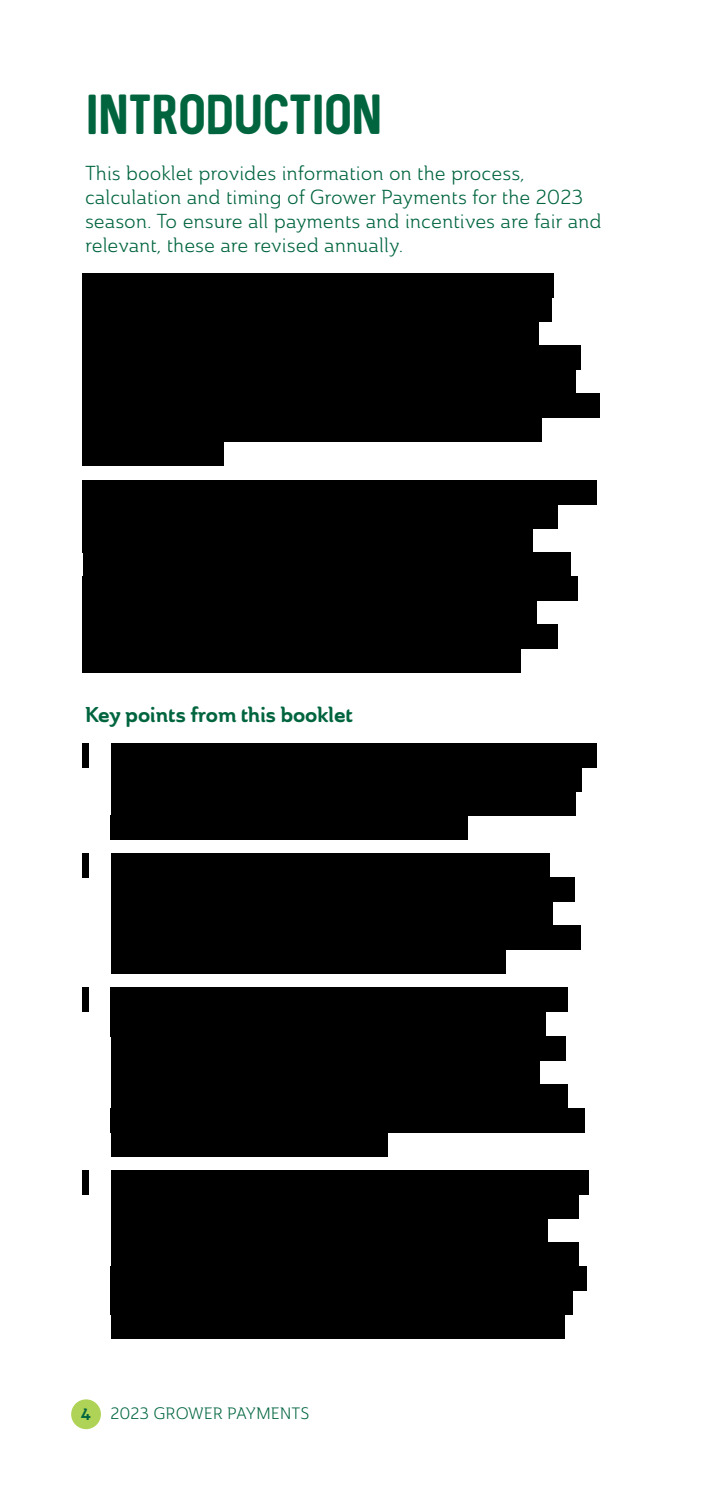
<style>
.page{position:relative;width:702px;height:1489px;background:#fff}
.page>*{position:absolute;margin:0;border:0;box-sizing:border-box;transform-origin:0 0}
.t1{font:45px "Sequel Neue";letter-spacing:-.035em;color:#00653f}
.t2{font:21.25px "Ainslie Nor Bol";color:#00653f}
.t3{font:20px/24px "Ainslie Nor Boo";color:#00653f}
.t4{font:16.25px "Ainslie Nor Boo";color:#00653f}
.s1{font-family:"Ainslie Nor Bol"}
</style>
<div class="page">
<div style="left:71px;top:1399px;width:30px;height:29px;background:#afd356;border-radius:50%"></div>
<div style="left:83px;top:273px;width:471px;height:25px;background:#000"></div>
<div style="left:83px;top:297px;width:469px;height:25px;background:#000"></div>
<div style="left:83px;top:321px;width:456px;height:25px;background:#000"></div>
<div style="left:83px;top:345px;width:497px;height:25px;background:#000"></div>
<div style="left:83px;top:369px;width:493px;height:25px;background:#000"></div>
<div style="left:83px;top:393px;width:516px;height:25px;background:#000"></div>
<div style="left:83px;top:417px;width:458px;height:25px;background:#000"></div>
<div style="left:83px;top:441px;width:141px;height:25px;background:#000"></div>
<div style="left:83px;top:480px;width:514px;height:24px;background:#000"></div>
<div style="left:83px;top:504px;width:474px;height:24px;background:#000"></div>
<div style="left:83px;top:528px;width:450px;height:24px;background:#000"></div>
<div style="left:83px;top:552px;width:487px;height:24px;background:#000"></div>
<div style="left:83px;top:576px;width:494px;height:24px;background:#000"></div>
<div style="left:83px;top:600px;width:454px;height:24px;background:#000"></div>
<div style="left:83px;top:624px;width:475px;height:24px;background:#000"></div>
<div style="left:83px;top:648px;width:438px;height:24px;background:#000"></div>
<div style="left:83px;top:743px;width:6px;height:24px;background:#000"></div>
<div style="left:111px;top:743px;width:485px;height:24px;background:#000"></div>
<div style="left:111px;top:767px;width:470px;height:24px;background:#000"></div>
<div style="left:111px;top:791px;width:464px;height:24px;background:#000"></div>
<div style="left:111px;top:815px;width:357px;height:24px;background:#000"></div>
<div style="left:83px;top:853px;width:6px;height:24px;background:#000"></div>
<div style="left:111px;top:853px;width:438px;height:24px;background:#000"></div>
<div style="left:111px;top:877px;width:463px;height:24px;background:#000"></div>
<div style="left:111px;top:901px;width:441px;height:24px;background:#000"></div>
<div style="left:111px;top:925px;width:469px;height:24px;background:#000"></div>
<div style="left:111px;top:949px;width:394px;height:24px;background:#000"></div>
<div style="left:83px;top:987px;width:6px;height:25px;background:#000"></div>
<div style="left:111px;top:987px;width:457px;height:25px;background:#000"></div>
<div style="left:111px;top:1011px;width:435px;height:25px;background:#000"></div>
<div style="left:111px;top:1035px;width:454px;height:25px;background:#000"></div>
<div style="left:111px;top:1059px;width:428px;height:25px;background:#000"></div>
<div style="left:111px;top:1083px;width:456px;height:25px;background:#000"></div>
<div style="left:111px;top:1107px;width:474px;height:25px;background:#000"></div>
<div style="left:111px;top:1131px;width:277px;height:25px;background:#000"></div>
<div style="left:83px;top:1169px;width:6px;height:25px;background:#000"></div>
<div style="left:111px;top:1169px;width:477px;height:25px;background:#000"></div>
<div style="left:111px;top:1193px;width:467px;height:25px;background:#000"></div>
<div style="left:111px;top:1217px;width:436px;height:25px;background:#000"></div>
<div style="left:111px;top:1241px;width:467px;height:25px;background:#000"></div>
<div style="left:111px;top:1265px;width:476px;height:25px;background:#000"></div>
<div style="left:111px;top:1289px;width:462px;height:25px;background:#000"></div>
<div style="left:111px;top:1313px;width:453px;height:25px;background:#000"></div>
<h1 class="t1" style="left:85px;top:83px;width:299px">INTRODUCTION</h1>
<p class="t3" style="left:85px;top:161px;width:518px">This booklet provides information on the process, calculation and timing of Grower Payments for the 2023 season. To ensure all payments and incentives are fair and relevant, these are revised annually.</p>
<p class="t2" style="left:85px;top:700px;width:269px">Key points from this booklet</p>
<p class="t4" style="left:81px;top:1403px;width:230px"><span class="s1">4</span> 2023 GROWER PAYMENTS</p>
</div>
